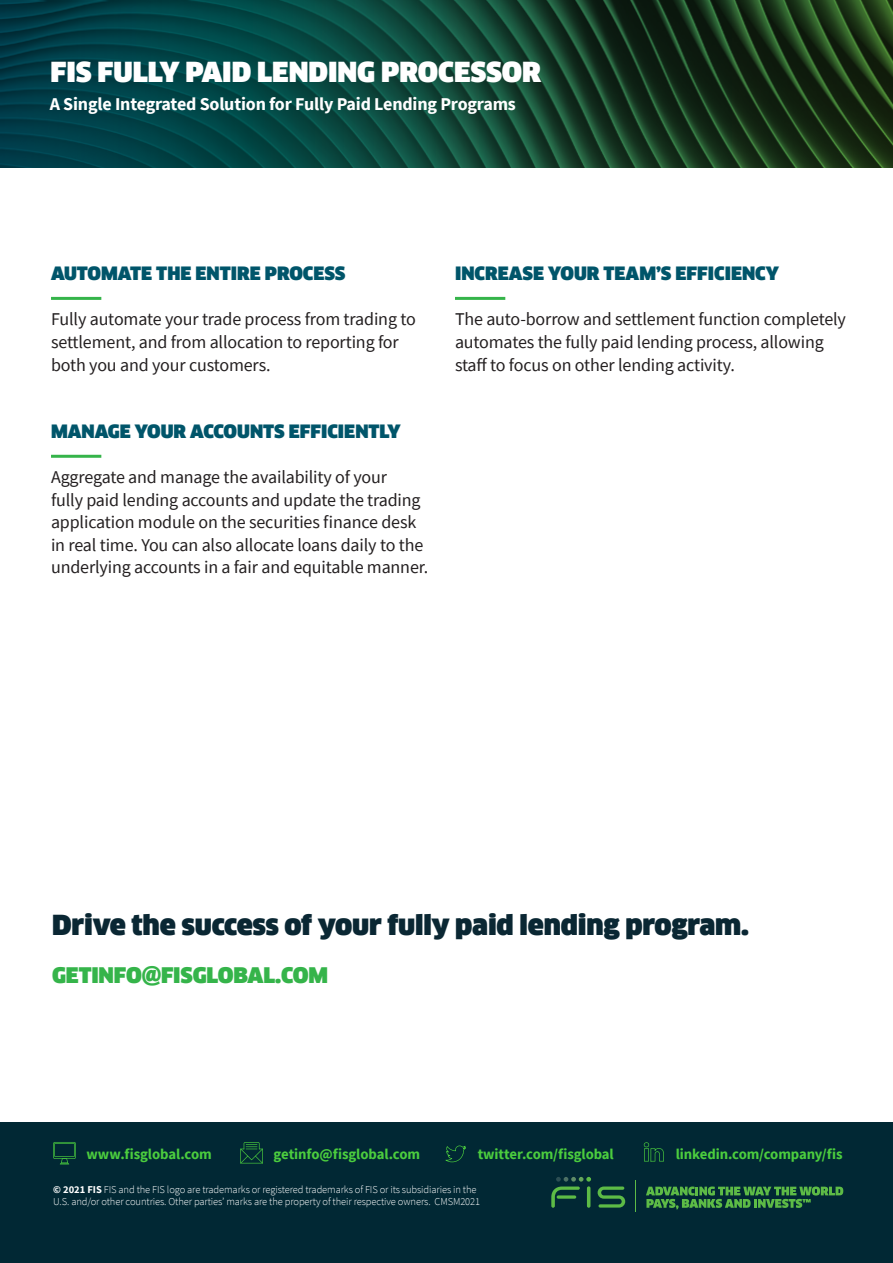
<style>
.page{position:relative;width:893px;height:1263px;background:#fff}
.page>*{position:absolute;margin:0;border:0;box-sizing:border-box;transform-origin:0 0}
.BODY__Internal_pages{font:900 27px "Clan Offc Pro";letter-spacing:-.01em;color:#0a2733}
.BODY__Internal_pages-2{font:900 27px "Clan Offc Pro";color:#fff}
.BODY__Internal_pages-3{font:900 21px "Clan Offc Pro";letter-spacing:-.01em;color:#35b44a}
.BODY__Internal_pages-4{font:18px/22.5px "Source Sans Pro";letter-spacing:-.01em;color:#231f20}
.A_HEAD__Heading_leve{font:900 18px "Clan Offc Pro";color:#00556a}
.t1{font:700 18px "Source Sans Pro";letter-spacing:-.01em;color:#fff}
.t2{font:700 14.7px "Source Sans Pro";letter-spacing:-.01em;color:#4bcd3e}
.t3{font:300 10.5px/12.6px "Source Sans Pro";letter-spacing:-.01em;color:#fff}
.s1{font-weight:700}
</style>
<div class="page">
<svg style="left:0;top:0;width:893px;height:168px;background:#0e3f33"></svg>
<div style="left:0;top:1122px;width:893px;height:141px;background:#012834"></div>
<svg style="left:53px;top:1142px;width:23px;height:22px"></svg>
<svg style="left:445px;top:1145px;width:21px;height:17px"></svg>
<svg style="left:644px;top:1142px;width:20px;height:19px"></svg>
<svg style="left:240px;top:1142px;width:23px;height:21px"></svg>
<svg style="left:598px;top:1186px;width:27px;height:21px"></svg>
<svg style="left:551px;top:1177px;width:40px;height:31px"></svg>
<svg style="left:557px;top:1195px;width:19px;height:4px"></svg>
<hr style="left:587px;top:1186px;width:3px;height:22px;background:#5dbb46;border-radius:2px">
<hr style="left:635px;top:1180px;width:1px;height:32px;background:#5dbb46">
<svg style="left:646px;top:1186px;width:197px;height:23px"></svg>
<hr style="left:51px;top:297px;width:50px;height:3px;background:#35b44a">
<hr style="left:455px;top:297px;width:50px;height:3px;background:#35b44a">
<hr style="left:51px;top:455px;width:50px;height:3px;background:#35b44a">
<p class="BODY__Internal_pages-2" style="left:50px;top:57px;width:492px">FIS FULLY PAID LENDING PROCESSOR</p>
<p class="t1" style="left:50px;top:92px;width:468px">A Single Integrated Solution for Fully Paid Lending Programs</p>
<p class="A_HEAD__Heading_leve" style="left:51px;top:263px;width:296px">AUTOMATE THE ENTIRE PROCESS</p>
<p class="BODY__Internal_pages-4" style="left:51px;top:308px;width:366px">Fully automate your trade process from trading to settlement, and from allocation to reporting for both you and your customers.</p>
<p class="A_HEAD__Heading_leve" style="left:51px;top:421px;width:351px">MANAGE YOUR ACCOUNTS EFFICIENTLY</p>
<p class="BODY__Internal_pages-4" style="left:51px;top:466px;width:379px">Aggregate and manage the availability of your<br>fully paid lending accounts and update the trading application module on the securities finance desk in real time. You can also allocate loans daily to the underlying accounts in a fair and equitable manner.</p>
<p class="A_HEAD__Heading_leve" style="left:455px;top:263px;width:326px">INCREASE YOUR TEAM’S EFFICIENCY</p>
<p class="BODY__Internal_pages-4" style="left:455px;top:308px;width:393px">The auto-borrow and settlement function completely automates the fully paid lending process, allowing staff to focus on other lending activity.</p>
<p class="BODY__Internal_pages" style="left:52px;top:909px;width:698px">Drive the success of your fully paid lending program.</p>
<p class="BODY__Internal_pages-3" style="left:52px;top:963px;width:277px">GETINFO@FISGLOBAL.COM</p>
<p class="t2" style="left:86px;top:1144px;width:127px">www.fisglobal.com</p>
<p class="t2" style="left:273px;top:1144px;width:148px">getinfo@fisglobal.com</p>
<p class="t2" style="left:478px;top:1144px;width:138px">twitter.com/fisglobal</p>
<p class="t2" style="left:676px;top:1144px;width:168px">linkedin.com/company/fis</p>
<p class="t3" style="left:53px;top:1183px;width:428px"><span class="s1">© 2021 FIS</span> FIS and the FIS logo are trademarks or registered trademarks of FIS or its subsidiaries in the<br>U.S. and/or other countries. Other parties’ marks are the property of their respective owners. CMSM2021</p>
</div>
